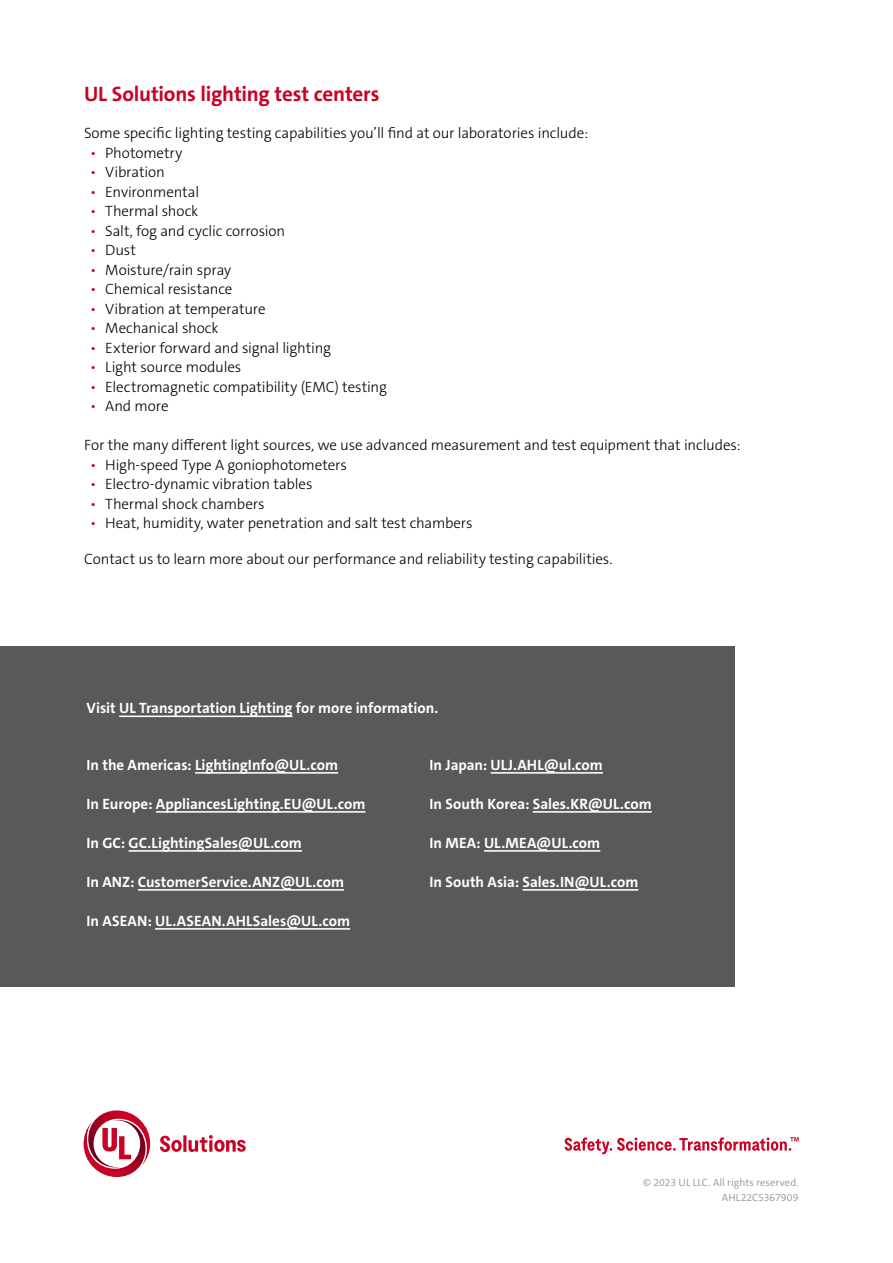
<style>
.page{position:relative;width:893px;height:1263px;background:#fff}
.page>*{position:absolute;margin:0;border:0;box-sizing:border-box;transform-origin:0 0}
.t1{font:700 21px "The Sans C5";letter-spacing:-.01em;color:#ca0123}
.t2{font:300 15px "The Sans C5";letter-spacing:-.01em;color:#000}
.t3{font:700 15px "The Sans C5";color:#fff}
.t4{font:300 10.5px/15px "The Sans C5";letter-spacing:.01em;color:#939598;text-align:right}
.s1{color:#ca0123}
</style>
<div class="page">
<svg style="left:84px;top:1110px;width:162px;height:67px"></svg>
<svg style="left:565px;top:1137px;width:234px;height:17px"></svg>
<div style="left:0;top:646px;width:735px;height:340px;background:#58595b"></div>
<hr style="left:119px;top:715px;width:174px;height:2px;background:#fff">
<hr style="left:195px;top:772px;width:143px;height:2px;background:#fff">
<hr style="left:156px;top:811px;width:209px;height:2px;background:#fff">
<hr style="left:129px;top:850px;width:173px;height:2px;background:#fff">
<hr style="left:138px;top:889px;width:206px;height:2px;background:#fff">
<hr style="left:155px;top:928px;width:195px;height:2px;background:#fff">
<hr style="left:491px;top:772px;width:112px;height:2px;background:#fff">
<hr style="left:533px;top:811px;width:119px;height:2px;background:#fff">
<hr style="left:484px;top:850px;width:116px;height:2px;background:#fff">
<hr style="left:522px;top:889px;width:116px;height:2px;background:#fff">
<h1 class="t1" style="left:84px;top:80px;width:297px">UL Solutions lighting test centers</h1>
<p class="t2" style="left:84px;top:124px;width:506px">Some specific lighting testing capabilities you’ll find at our laboratories include:</p>
<p class="t2" style="left:90px;top:143px;width:94px"><span class="s1">•</span> Photometry</p>
<p class="t2" style="left:90px;top:163px;width:76px"><span class="s1">•</span> Vibration</p>
<p class="t2" style="left:90px;top:182px;width:110px"><span class="s1">•</span> Environmental</p>
<p class="t2" style="left:90px;top:202px;width:110px"><span class="s1">•</span> Thermal shock</p>
<p class="t2" style="left:90px;top:221px;width:196px"><span class="s1">•</span> Salt, fog and cyclic corrosion</p>
<p class="t2" style="left:90px;top:241px;width:47px"><span class="s1">•</span> Dust</p>
<p class="t2" style="left:90px;top:260px;width:142px"><span class="s1">•</span> Moisture/rain spray</p>
<p class="t2" style="left:90px;top:280px;width:144px"><span class="s1">•</span> Chemical resistance</p>
<p class="t2" style="left:90px;top:299px;width:177px"><span class="s1">•</span> Vibration at temperature</p>
<p class="t2" style="left:90px;top:319px;width:130px"><span class="s1">•</span> Mechanical shock</p>
<p class="t2" style="left:90px;top:338px;width:242px"><span class="s1">•</span> Exterior forward and signal lighting</p>
<p class="t2" style="left:90px;top:358px;width:153px"><span class="s1">•</span> Light source modules</p>
<p class="t2" style="left:90px;top:377px;width:298px"><span class="s1">•</span> Electromagnetic compatibility (EMC) testing</p>
<p class="t2" style="left:90px;top:397px;width:80px"><span class="s1">•</span> And more</p>
<p class="t2" style="left:84px;top:436px;width:658px">For the many different light sources, we use advanced measurement and test equipment that includes:</p>
<p class="t2" style="left:90px;top:455px;width:258px"><span class="s1">•</span> High-speed Type A goniophotometers</p>
<p class="t2" style="left:90px;top:475px;width:224px"><span class="s1">•</span> Electro-dynamic vibration tables</p>
<p class="t2" style="left:90px;top:494px;width:176px"><span class="s1">•</span> Thermal shock chambers</p>
<p class="t2" style="left:90px;top:514px;width:384px"><span class="s1">•</span> Heat, humidity, water penetration and salt test chambers</p>
<p class="t2" style="left:84px;top:550px;width:530px">Contact us to learn more about our performance and reliability testing capabilities.</p>
<p class="t3" style="left:87px;top:699px;width:353px">Visit UL Transportation Lighting for more information.</p>
<p class="t3" style="left:87px;top:755px;width:253px">In the Americas: LightingInfo@UL.com</p>
<p class="t3" style="left:87px;top:794px;width:280px">In Europe: AppliancesLighting.EU@UL.com</p>
<p class="t3" style="left:87px;top:833px;width:217px">In GC: GC.LightingSales@UL.com</p>
<p class="t3" style="left:87px;top:872px;width:259px">In ANZ: CustomerService.ANZ@UL.com</p>
<p class="t3" style="left:87px;top:911px;width:265px">In ASEAN: UL.ASEAN.AHLSales@UL.com</p>
<p class="t3" style="left:430px;top:755px;width:175px">In Japan: ULJ.AHL@ul.com</p>
<p class="t3" style="left:430px;top:794px;width:224px">In South Korea: Sales.KR@UL.com</p>
<p class="t3" style="left:430px;top:833px;width:172px">In MEA: UL.MEA@UL.com</p>
<p class="t3" style="left:430px;top:872px;width:210px">In South Asia: Sales.IN@UL.com</p>
<p class="t4" style="left:643px;top:1175px;width:157px">© 2023 UL LLC. All rights reserved.<br>AHL22CS367909</p>
</div>
